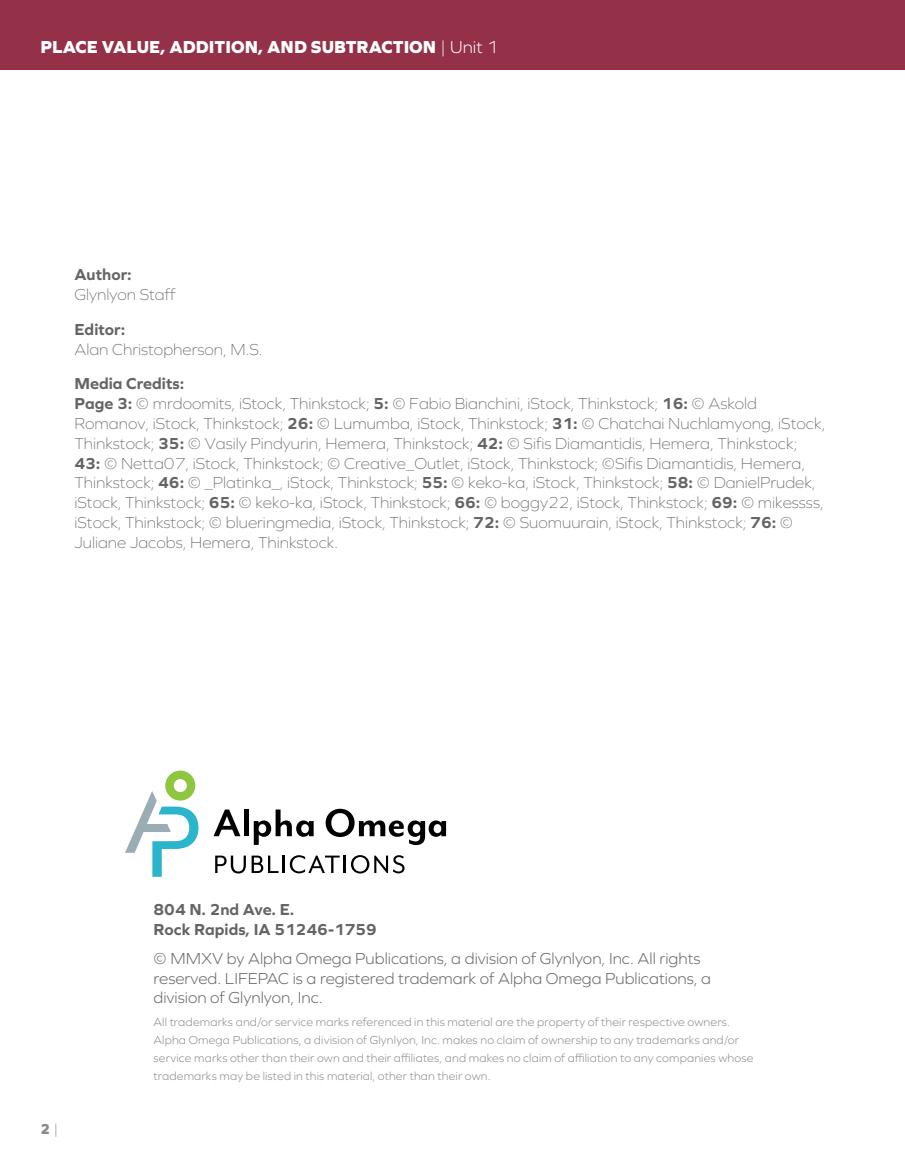
<style>
.page{position:relative;width:905px;height:1175px;background:#fff}
.page>*{position:absolute;margin:0;border:0;box-sizing:border-box;transform-origin:0 0}
.t1{font:800 18px "Graphie";color:#fff}
.t2{font:200 16.5px/19.8px "Graphie";color:#636466}
.t3{font:300 16.5px/19.8px "Graphie";color:#636466}
.t4{font:700 16.5px/19.8px "Graphie";color:#636466}
.t5{font:800 15px "Graphie";color:#87898c}
.t6{font:300 12px/18px "Graphie";letter-spacing:.015em;color:#87898c}
.s1{font-weight:300}
.s2{font-weight:700}
</style>
<div class="page">
<svg style="left:125px;top:770px;width:73px;height:106px"></svg>
<svg style="left:213px;top:809px;width:27px;height:27px"></svg>
<div style="left:243px;top:809px;width:5px;height:27px;background:#000"></div>
<svg style="left:254px;top:809px;width:59px;height:36px"></svg>
<svg style="left:325px;top:808px;width:121px;height:37px"></svg>
<svg style="left:215px;top:855px;width:63px;height:18px"></svg>
<hr style="left:282px;top:855px;width:3px;height:18px;background:#000">
<svg style="left:290px;top:855px;width:114px;height:18px"></svg>
<div style="left:0;top:0;width:904px;height:69px;background:#943149"></div>
<p class="t1" style="left:40px;top:36px;width:459px">PLACE VALUE, ADDITION, AND SUBTRACTION <span class="s1">| Unit 1</span></p>
<p class="t4" style="left:74px;top:264px;width:59px">Author:</p>
<p class="t2" style="left:74px;top:284px;width:102px">Glynlyon Staff</p>
<p class="t4" style="left:74px;top:319px;width:52px">Editor:</p>
<p class="t2" style="left:74px;top:339px;width:190px">Alan Christopherson, M.S.</p>
<p class="t2" style="left:74px;top:374px;width:752px"><span class="s2">Media Credits:<br>Page 3:</span> © mrdoomits, iStock, Thinkstock; <span class="s2">5:</span> © Fabio Bianchini, iStock, Thinkstock; <span class="s2">16:</span> © Askold Romanov, iStock, Thinkstock; <span class="s2">26:</span> © Lumumba, iStock, Thinkstock; <span class="s2">31:</span> © Chatchai Nuchlamyong, iStock, Thinkstock; <span class="s2">35:</span> © Vasily Pindyurin, Hemera, Thinkstock; <span class="s2">42:</span> © Sifis Diamantidis, Hemera, Thinkstock; <span class="s2">43:</span> © Netta07, iStock, Thinkstock; © Creative_Outlet, iStock, Thinkstock; ©Sifis Diamantidis, Hemera, Thinkstock; <span class="s2">46:</span> © _Platinka_, iStock, Thinkstock; <span class="s2">55:</span> © keko-ka, iStock, Thinkstock; <span class="s2">58:</span> © DanielPrudek, iStock, Thinkstock; <span class="s2">65:</span> © keko-ka, iStock, Thinkstock; <span class="s2">66:</span> © boggy22, iStock, Thinkstock; <span class="s2">69:</span> © mikessss, iStock, Thinkstock; © blueringmedia, iStock, Thinkstock; <span class="s2">72:</span> © Suomuurain, iStock, Thinkstock; <span class="s2">76:</span> © Juliane Jacobs, Hemera, Thinkstock.</p>
<p class="t5" style="left:40px;top:1120px;width:20px">2<span class="s1">|</span></p>
<p class="t4" style="left:153px;top:899px;width:225px">804 N. 2nd Ave. E.<br>Rock Rapids, IA 51246-1759</p>
<p class="t3" style="left:153px;top:948px;width:559px">© MMXV by Alpha Omega Publications, a division of Glynlyon, Inc. All rights reserved. LIFEPAC is a registered trademark of Alpha Omega Publications, a division of Glynlyon, Inc.</p>
<p class="t6" style="left:153px;top:1013px;width:601px">All trademarks and/or service marks referenced in this material are the property of their respective owners.<br>Alpha Omega Publications, a division of Glynlyon, Inc. makes no claim of ownership to any trademarks and/or service marks other than their own and their affiliates, and makes no claim of affiliation to any companies whose trademarks may be listed in this material, other than their own.</p>
</div>
